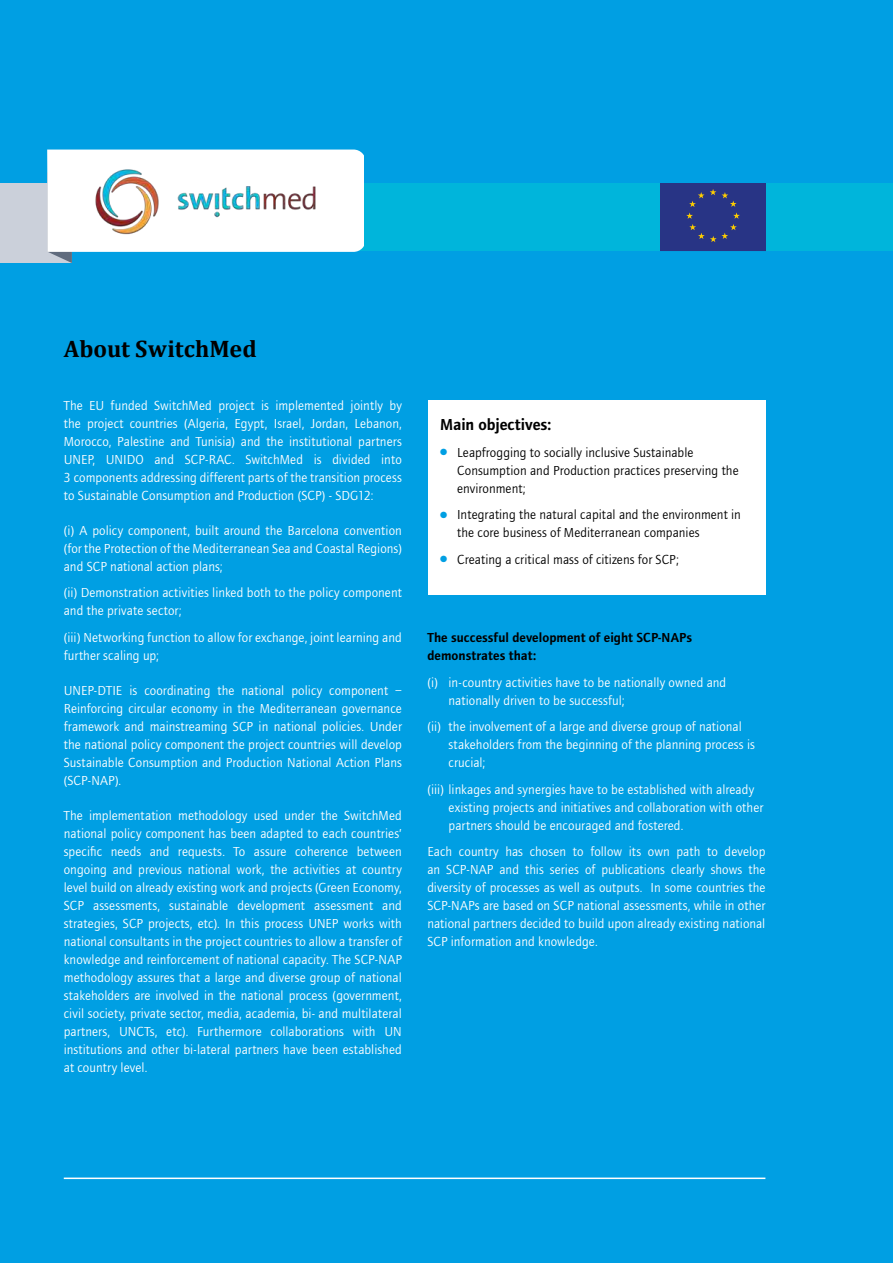
<style>
.page{position:relative;width:893px;height:1263px;background:#009fe3}
.page>*{position:absolute;margin:0;border:0;box-sizing:border-box;transform-origin:0 0}
.t1{font:700 24px "Cambria";letter-spacing:.005em;color:#000}
.t2{font:600 16.5px "Foundry Journal";letter-spacing:-.005em;color:#000}
.t3{font:13.5px/18px "Foundry Journal";letter-spacing:.005em;color:#fff;text-align:justify}
.t4{font:13.5px/18px "Foundry Journal";letter-spacing:.005em;color:#000}
.t5{font:600 13.5px/18px "Foundry Journal";letter-spacing:.005em;color:#000}
.s1{color:#009fe3}
</style>
<div class="page">
<hr style="left:64px;top:1177px;width:701px;height:2px;background:#fff">
<div style="left:0;top:184px;width:893px;height:67px;background:#00b5db"></div>
<div style="left:0;top:184px;width:72px;height:79px;background:#cbd0da"></div>
<svg style="left:47px;top:150px;width:317px;height:113px"></svg>
<img style="left:68px;top:167px;width:269px;height:68px">
<div style="left:428px;top:400px;width:337px;height:195px;background:#fff"></div>
<div style="left:660px;top:184px;width:105px;height:67px;background:#283485"></div>
<h1 class="t1" style="left:64px;top:334px;width:194px">About SwitchMed</h1>
<p class="t3" style="left:64px;top:397px;width:340px">The EU funded SwitchMed project is implemented jointly by the project countries (Algeria, Egypt, Israel, Jordan, Lebanon, Morocco, Palestine and Tunisia) and the institutional partners UNEP, UNIDO and SCP-RAC. SwitchMed is divided into 3 components addressing different parts of the transition process to Sustainable Consumption and Production (SCP) - SDG12:</p>
<p class="t3" style="left:64px;top:522px;width:340px">(i) A policy component, built around the Barcelona convention (for the Protection of the Mediterranean Sea and Coastal Regions) and SCP national action plans;</p>
<p class="t3" style="left:64px;top:584px;width:340px">(ii) Demonstration activities linked both to the policy component and the private sector;</p>
<p class="t3" style="left:64px;top:629px;width:340px">(iii) Networking function to allow for exchange, joint learning and further scaling up;</p>
<p class="t3" style="left:64px;top:682px;width:340px">UNEP-DTIE is coordinating the national policy component – Reinforcing circular economy in the Mediterranean governance framework and mainstreaming SCP in national policies. Under the national policy component the project countries will develop Sustainable Consumption and Production National Action Plans (SCP-NAP).</p>
<p class="t3" style="left:64px;top:807px;width:340px">The implementation methodology used under the SwitchMed national policy component has been adapted to each countries’ specific needs and requests. To assure coherence between ongoing and previous national work, the activities at country level build on already existing work and projects (Green Economy, SCP assessments, sustainable development assessment and strategies, SCP projects, etc). In this process UNEP works with national consultants in the project countries to allow a transfer of knowledge and reinforcement of national capacity. The SCP-NAP methodology assures that a large and diverse group of national stakeholders are involved in the national process (government, civil society, private sector, media, academia, bi- and multilateral partners, UNCTs, etc). Furthermore collaborations with UN institutions and other bi-lateral partners have been established at country level.</p>
<p class="t2" style="left:440px;top:415px;width:113px">Main objectives:</p>
<p class="t4" style="left:457px;top:443px;width:283px;text-indent:-17px"><span class="s1">●</span> Leapfrogging to socially inclusive Sustainable<br>Consumption and Production practices preserving the environment;</p>
<p class="t4" style="left:457px;top:506px;width:285px;text-indent:-17px"><span class="s1">●</span> Integrating the natural capital and the environment in the core business of Mediterranean companies</p>
<p class="t4" style="left:440px;top:550px;width:240px"><span class="s1">●</span> Creating a critical mass of citizens for SCP;</p>
<p class="t5" style="left:427px;top:629px;width:266px">The successful development of eight SCP-NAPs demonstrates that:</p>
<p class="t3" style="left:449px;top:673px;width:279px;text-indent:-21px">(i) in-country activities have to be nationally owned and nationally driven to be successful;</p>
<p class="t3" style="left:449px;top:718px;width:308px;text-align:left;text-indent:-21px">(ii) the involvement of a large and diverse group of national stakeholders from the beginning of the planning process is crucial;</p>
<p class="t3" style="left:449px;top:780px;width:316px;text-align:left;text-indent:-21px">(iii) linkages and synergies have to be established with already existing projects and initiatives and collaboration with other partners should be encouraged and fostered.</p>
<p class="t3" style="left:427px;top:843px;width:340px">Each country has chosen to follow its own path to develop an SCP-NAP and this series of publications clearly shows the diversity of processes as well as outputs. In some countries the SCP-NAPs are based on SCP national assessments, while in other national partners decided to build upon already existing national SCP information and knowledge.</p>
</div>
